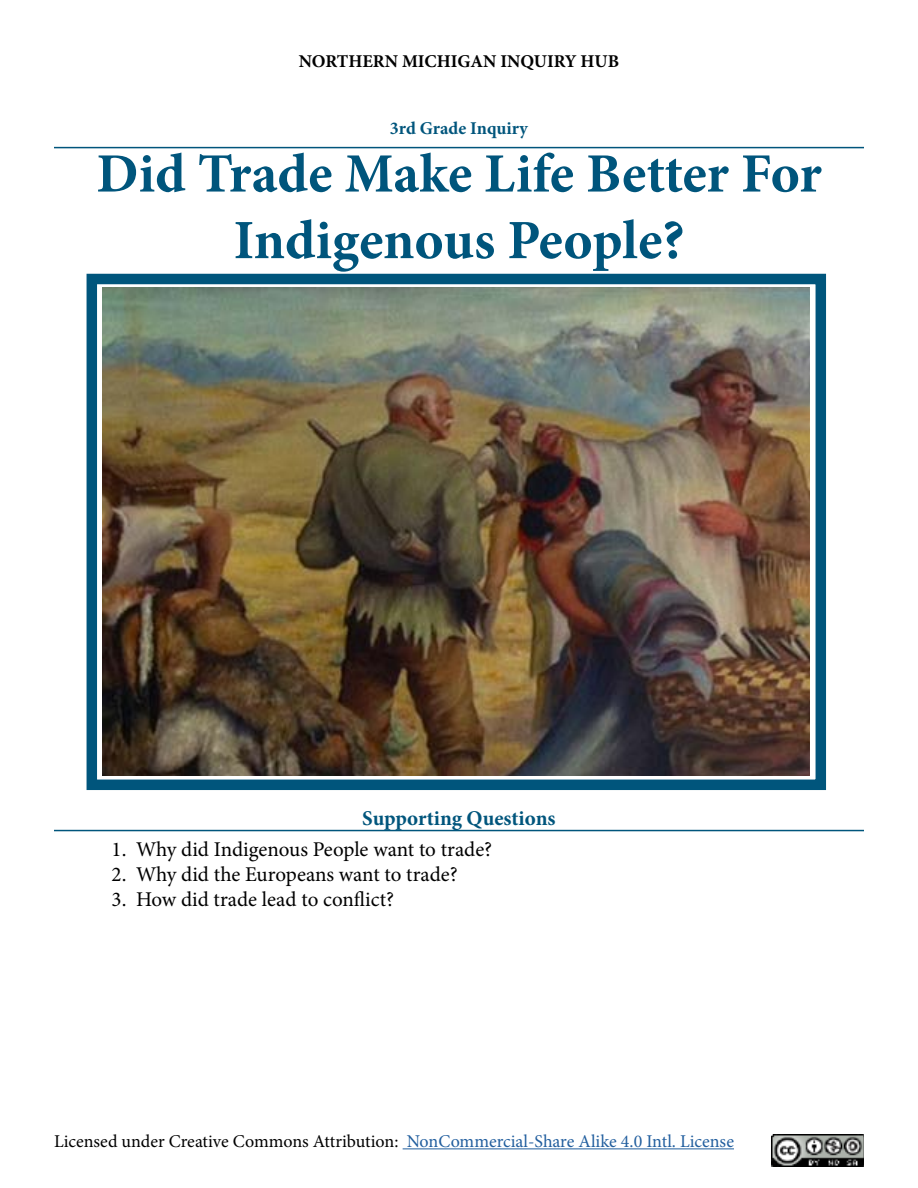
<style>
.page{position:relative;width:918px;height:1188px;background:#fff}
.page>*{position:absolute;margin:0;border:0;box-sizing:border-box;transform-origin:0 0}
.t1{font:700 55.5px/66.6px "Minion Pro";color:#00557c;text-align:center}
.t2{font:21px "Minion Pro";color:#000}
.t3{font:700 21px "Minion Pro";letter-spacing:-.005em;color:#00557c}
.t4{font:18px "Minion Pro";color:#000}
.t5{font:700 18px "Minion Pro";color:#000}
.t6{font:700 18px "Minion Pro";color:#00557c}
.s1{color:#215e9e}
</style>
<div class="page">
<img style="left:772px;top:1134px;width:92px;height:33px">
<hr style="left:403px;top:1148px;width:331px;height:1px;background:#215e9e">
<hr style="left:54px;top:147px;width:810px;height:1px;background:#00557c">
<div style="left:87px;top:274px;width:739px;height:516px;border:10px solid #00557c"></div>
<img style="left:103px;top:288px;width:707px;height:488px">
<hr style="left:54px;top:830px;width:810px;height:1px;background:#00557c">
<p class="t5" style="left:299px;top:49px;width:322px">NORTHERN MICHIGAN INQUIRY HUB</p>
<p class="t6" style="left:390px;top:115px;width:140px">3rd Grade Inquiry</p>
<h1 class="t1" style="left:96px;top:140px;width:727px">Did Trade Make Life Better For<br>Indigenous People?</h1>
<p class="t3" style="left:362px;top:804px;width:195px">Supporting Questions</p>
<p class="t2" style="left:112px;top:835px;width:382px">1. Why did Indigenous People want to trade?</p>
<p class="t2" style="left:112px;top:860px;width:348px">2. Why did the Europeans want to trade?</p>
<p class="t2" style="left:112px;top:885px;width:284px">3. How did trade lead to conflict?</p>
<p class="t4" style="left:54px;top:1129px;width:682px">Licensed under Creative Commons Attribution: <span class="s1">NonCommercial-Share Alike 4.0 Intl. License</span></p>
</div>
